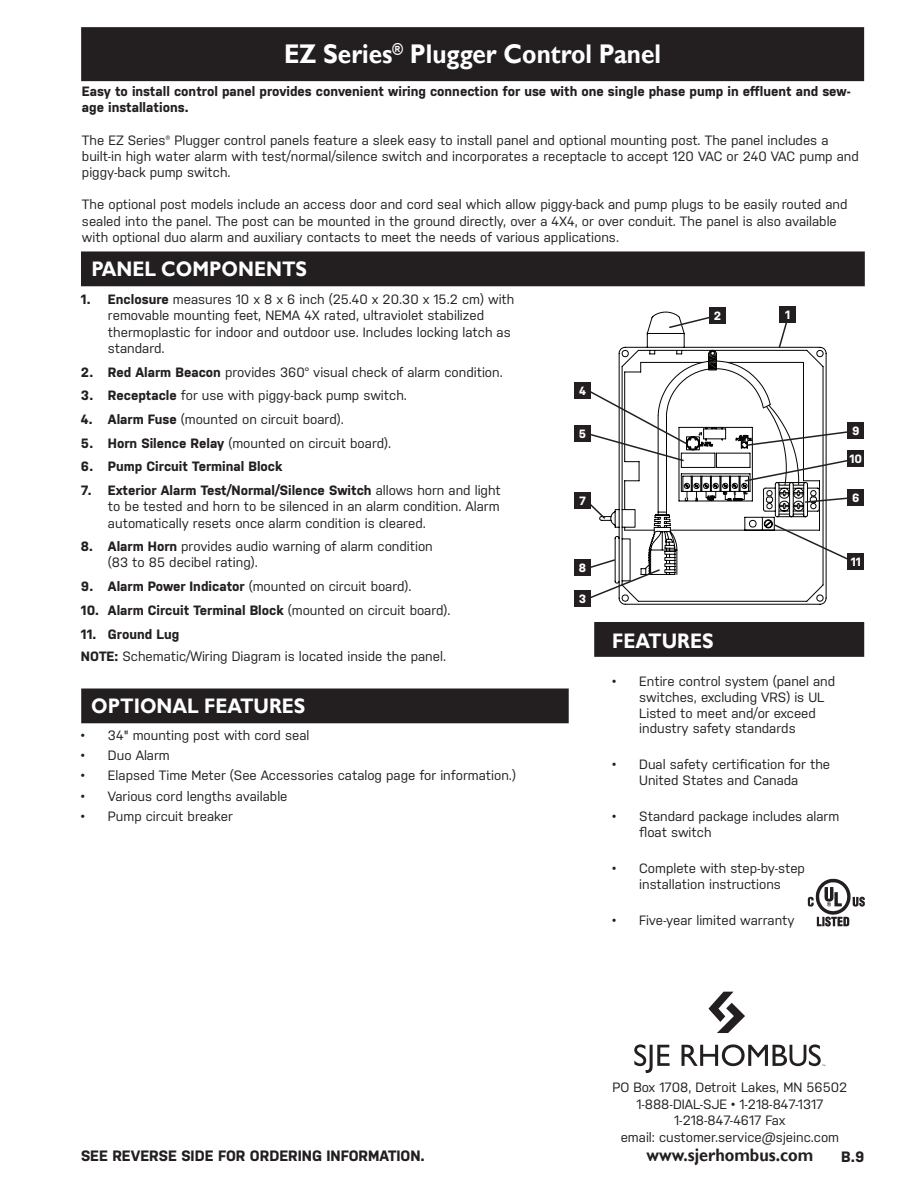
<style>
.page{position:relative;width:918px;height:1188px;background:#fff}
.page>*{position:absolute;margin:0;border:0;box-sizing:border-box;transform-origin:0 0}
.t1{font:700 27px "Gill Sans";color:#fff;scale:.9 1}
.t2{font:700 21px "Gill Sans";color:#fff;scale:.9 1}
.t3{font:700 18px "Gill Sans";color:#231f20;scale:.9 1}
.t4{font:700 15px "Nudista";color:#231f20}
.t5{font:13.5px/16.2px "Nudista";color:#231f20}
.t6{font:700 13.5px/16.2px "Nudista";color:#231f20}
.t7{font:700 12px "Nudista";color:#fff}
.s1{font-weight:700}
.s2{font-weight:400}
</style>
<div class="page">
<div style="left:82px;top:28px;width:781px;height:52px;background:#231f20"></div>
<div style="left:81px;top:27px;width:783px;height:54px;border:2px solid #231f20"></div>
<svg style="left:634px;top:1044px;width:36px;height:29px"></svg>
<svg style="left:708px;top:992px;width:37px;height:41px"></svg>
<svg style="left:682px;top:1044px;width:143px;height:22px"></svg>
<div style="left:82px;top:252px;width:782px;height:34px;background:#231f20"></div>
<div style="left:81px;top:251px;width:784px;height:35px;border:2px solid #231f20"></div>
<img style="left:807px;top:878px;width:58px;height:49px">
<div style="left:595px;top:623px;width:268px;height:33px;background:#231f20"></div>
<div style="left:594px;top:622px;width:270px;height:35px;border:2px solid #231f20"></div>
<div style="left:82px;top:689px;width:486px;height:34px;background:#231f20"></div>
<div style="left:81px;top:688px;width:488px;height:35px;border:2px solid #231f20"></div>
<svg style="left:585px;top:314px;width:268px;height:286px"></svg>
<div style="left:780px;top:307px;width:16px;height:16px;background:#231f20"></div>
<div style="left:710px;top:307px;width:16px;height:16px;background:#231f20"></div>
<div style="left:574px;top:382px;width:17px;height:16px;background:#231f20"></div>
<div style="left:574px;top:425px;width:17px;height:16px;background:#231f20"></div>
<div style="left:574px;top:492px;width:17px;height:17px;background:#231f20"></div>
<div style="left:574px;top:559px;width:17px;height:16px;background:#231f20"></div>
<div style="left:574px;top:591px;width:17px;height:16px;background:#231f20"></div>
<div style="left:848px;top:553px;width:16px;height:16px;background:#231f20"></div>
<div style="left:848px;top:489px;width:16px;height:16px;background:#231f20"></div>
<div style="left:848px;top:451px;width:16px;height:16px;background:#231f20"></div>
<div style="left:848px;top:422px;width:16px;height:16px;background:#231f20"></div>
<h1 class="t1" style="left:284px;top:38px;width:420px">EZ Series<sup>®</sup> Plugger Control Panel</h1>
<p class="t6" style="left:82px;top:83px;width:770px">Easy to install control panel provides convenient wiring connection for use with one single phase pump in effluent and sew&shy;age installations.</p>
<p class="t5" style="left:82px;top:132px;width:778px">The EZ Series® Plugger control panels feature a sleek easy to install panel and optional mounting post. The panel includes a built-in high water alarm with test/normal/silence switch and incorporates a receptacle to accept 120 VAC or 240 VAC pump and piggy-back pump switch.</p>
<p class="t5" style="left:82px;top:197px;width:767px">The optional post models include an access door and cord seal which allow piggy-back and pump plugs to be easily routed and sealed into the panel. The post can be mounted in the ground directly, over a 4X4, or over conduit. The panel is also available with optional duo alarm and auxiliary contacts to meet the needs of various applications.</p>
<h2 class="t2" style="left:91px;top:256px;width:241px">PANEL COMPONENTS</h2>
<p class="t5" style="left:108px;top:291px;width:408px;text-indent:-27px"><span class="s1">1. Enclosure</span> measures 10 x 8 x 6 inch (25.40 x 20.30 x 15.2 cm) with removable mounting feet, NEMA 4X rated, ultraviolet stabilized thermoplastic for indoor and outdoor use. Includes locking latch as standard.</p>
<p class="t5" style="left:81px;top:364px;width:423px"><span class="s1">2. Red Alarm Beacon</span> provides 360° visual check of alarm condition.</p>
<p class="t5" style="left:81px;top:387px;width:327px"><span class="s1">3. Receptacle</span> for use with piggy-back pump switch.</p>
<p class="t5" style="left:81px;top:411px;width:264px"><span class="s1">4. Alarm Fuse</span> (mounted on circuit board).</p>
<p class="t5" style="left:81px;top:435px;width:312px"><span class="s1">5. Horn Silence Relay</span> (mounted on circuit board).</p>
<p class="t6" style="left:81px;top:458px;width:203px">6. Pump Circuit Terminal Block</p>
<p class="t5" style="left:108px;top:482px;width:394px;text-align:justify;text-indent:-27px"><span class="s1">7. Exterior Alarm Test/Normal/Silence Switch</span> allows horn and light to be tested and horn to be silenced in an alarm condition. Alarm automatically resets once alarm condition is cleared.</p>
<p class="t5" style="left:108px;top:538px;width:326px;text-indent:-27px"><span class="s1">8. Alarm Horn</span> provides audio warning of alarm condition (83 to 85 decibel rating).</p>
<p class="t5" style="left:81px;top:578px;width:332px"><span class="s1">9. Alarm Power Indicator</span> (mounted on circuit board).</p>
<p class="t6" style="left:81px;top:602px;width:371px">10. Alarm Circuit Terminal Block <span class="s2">(mounted on circuit board).</span></p>
<p class="t5" style="left:81px;top:622px;width:367px;line-height:22.5px"><span class="s1">11. Ground Lug<br>NOTE:</span> Schematic/Wiring Diagram is located inside the panel.</p>
<h2 class="t2" style="left:91px;top:693px;width:240px">OPTIONAL FEATURES</h2>
<p class="t5" style="left:81px;top:727px;width:230px">• 34" mounting post with cord seal</p>
<p class="t5" style="left:81px;top:747px;width:90px">• Duo Alarm</p>
<p class="t5" style="left:81px;top:768px;width:436px">• Elapsed Time Meter (See Accessories catalog page for information.)</p>
<p class="t5" style="left:81px;top:788px;width:208px">• Various cord lengths available</p>
<p class="t5" style="left:81px;top:808px;width:153px">• Pump circuit breaker</p>
<p class="t4" style="left:81px;top:1147px;width:345px">SEE REVERSE SIDE FOR ORDERING INFORMATION.</p>
<p class="t7" style="left:579px;top:383px;width:8px">4</p>
<p class="t7" style="left:579px;top:427px;width:9px">5</p>
<p class="t7" style="left:579px;top:494px;width:8px">7</p>
<p class="t7" style="left:579px;top:561px;width:9px">8</p>
<p class="t7" style="left:579px;top:592px;width:9px">3</p>
<p class="t7" style="left:714px;top:309px;width:9px">2</p>
<p class="t7" style="left:785px;top:308px;width:7px">1</p>
<p class="t7" style="left:852px;top:424px;width:9px">9</p>
<p class="t7" style="left:850px;top:452px;width:14px">10</p>
<p class="t7" style="left:852px;top:491px;width:9px">6</p>
<p class="t7" style="left:851px;top:555px;width:12px">11</p>
<h2 class="t2" style="left:612px;top:628px;width:114px">FEATURES</h2>
<p class="t5" style="left:639px;top:673px;width:198px;line-height:15.8px;text-indent:-27px">• Entire control system (panel and switches, excluding VRS) is UL<br>Listed to meet and/or exceed industry safety standards</p>
<p class="t5" style="left:612px;top:757px;width:219px;line-height:15.8px;text-align:center">• Dual safety certification for the<br>United States and Canada</p>
<p class="t5" style="left:639px;top:809px;width:202px;line-height:15.8px;text-indent:-27px">• Standard package includes alarm float switch</p>
<p class="t5" style="left:612px;top:860px;width:194px;line-height:15.8px;text-align:center">• Complete with step-by-step installation instructions</p>
<p class="t5" style="left:612px;top:912px;width:184px">• Five-year limited warranty</p>
<p class="t5" style="left:613px;top:1079px;width:236px;text-align:center">PO Box 1708, Detroit Lakes, MN 56502<br>1-888-DIAL-SJE • 1-218-847-1317<br>1-218-847-4617 Fax<br>email: customer.service@sjeinc.com</p>
<h3 class="t3" style="left:646px;top:1144px;width:187px">www.sjerhombus.com</h3>
<p class="t4" style="left:841px;top:1148px;width:25px">B.9</p>
</div>
